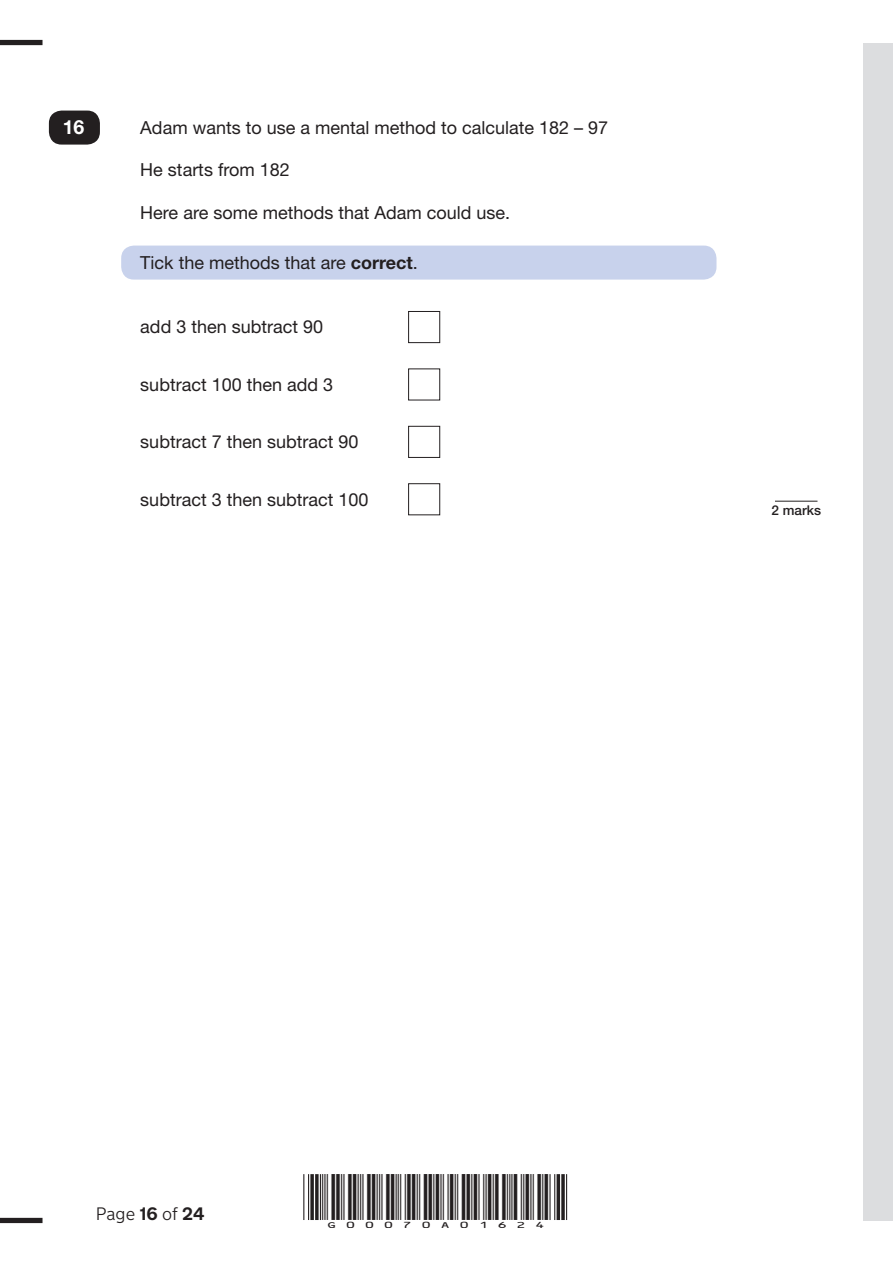
<style>
.page{position:relative;width:893px;height:1263px;background:#fff}
.page>*{position:absolute;margin:0;border:0;box-sizing:border-box;transform-origin:0 0}
.t1{font:700 19.5px "Helvetica Neue LT Std";color:#fff}
.t2{font:18px "Helvetica Neue LT Std";color:#231f20}
.t3{font:300 18px "New Transport";color:#231f20}
.t4{font:15px "ID Automation HC39 M";color:#231f20;scale:1.3 1}
.t5{font:500 13.5px "Helvetica Neue LT Std";color:#231f20}
.s1{font-weight:700}
</style>
<div class="page">
<div style="left:49px;top:111px;width:51px;height:34px;background:#231f20;border-radius:13px"></div>
<div style="left:121px;top:246px;width:595px;height:34px;background:#c8d2ec;border-radius:13px"></div>
<div style="left:408px;top:311px;width:32px;height:32px;border:1px solid #231f20"></div>
<div style="left:408px;top:368px;width:32px;height:32px;border:1px solid #231f20"></div>
<div style="left:408px;top:426px;width:32px;height:32px;border:1px solid #231f20"></div>
<div style="left:408px;top:483px;width:32px;height:32px;border:1px solid #231f20"></div>
<hr style="left:775px;top:501px;width:42px;height:1px;background:#231f20">
<hr style="left:320px;top:1174px;width:1px;height:46px;background:#231f20">
<hr style="left:308px;top:1174px;width:1px;height:46px;background:#231f20">
<hr style="left:303px;top:1174px;width:1px;height:46px;background:#231f20">
<svg style="left:315px;top:1174px;width:4px;height:46px"></svg>
<svg style="left:310px;top:1174px;width:4px;height:46px"></svg>
<hr style="left:566px;top:1174px;width:1px;height:46px;background:#231f20">
<hr style="left:554px;top:1174px;width:1px;height:46px;background:#231f20">
<hr style="left:549px;top:1174px;width:2px;height:46px;background:#231f20">
<svg style="left:561px;top:1174px;width:4px;height:46px"></svg>
<hr style="left:557px;top:1174px;width:3px;height:46px;background:#231f20">
<div style="left:0;top:40px;width:43px;height:5px;background:#231f20"></div>
<div style="left:0;top:1218px;width:43px;height:5px;background:#231f20"></div>
<div style="left:863px;top:43px;width:30px;height:1177px;background:#dcdddf"></div>
<p class="t1" style="left:63px;top:115px;width:23px">16</p>
<p class="t2" style="left:140px;top:117px;width:469px">Adam wants to use a mental method to calculate 182 – 97</p>
<p class="t2" style="left:140px;top:159px;width:151px">He starts from 182</p>
<p class="t2" style="left:140px;top:201px;width:371px">Here are some methods that Adam could use.</p>
<p class="t2" style="left:140px;top:252px;width:279px">Tick the methods that are <span class="s1">correct</span>.</p>
<p class="t2" style="left:140px;top:316px;width:184px">add 3 then subtract 90</p>
<p class="t2" style="left:140px;top:374px;width:194px">subtract 100 then add 3</p>
<p class="t2" style="left:140px;top:431px;width:220px">subtract 7 then subtract 90</p>
<p class="t2" style="left:140px;top:489px;width:230px">subtract 3 then subtract 100</p>
<p class="t5" style="left:771px;top:502px;width:51px">2 marks</p>
<p class="t3" style="left:96px;top:1203px;width:110px">Page <span class="s1">16</span> of <span class="s1">24</span></p>
<p class="t4" style="left:322px;top:1206px;width:176px">G00070A01624</p>
</div>
